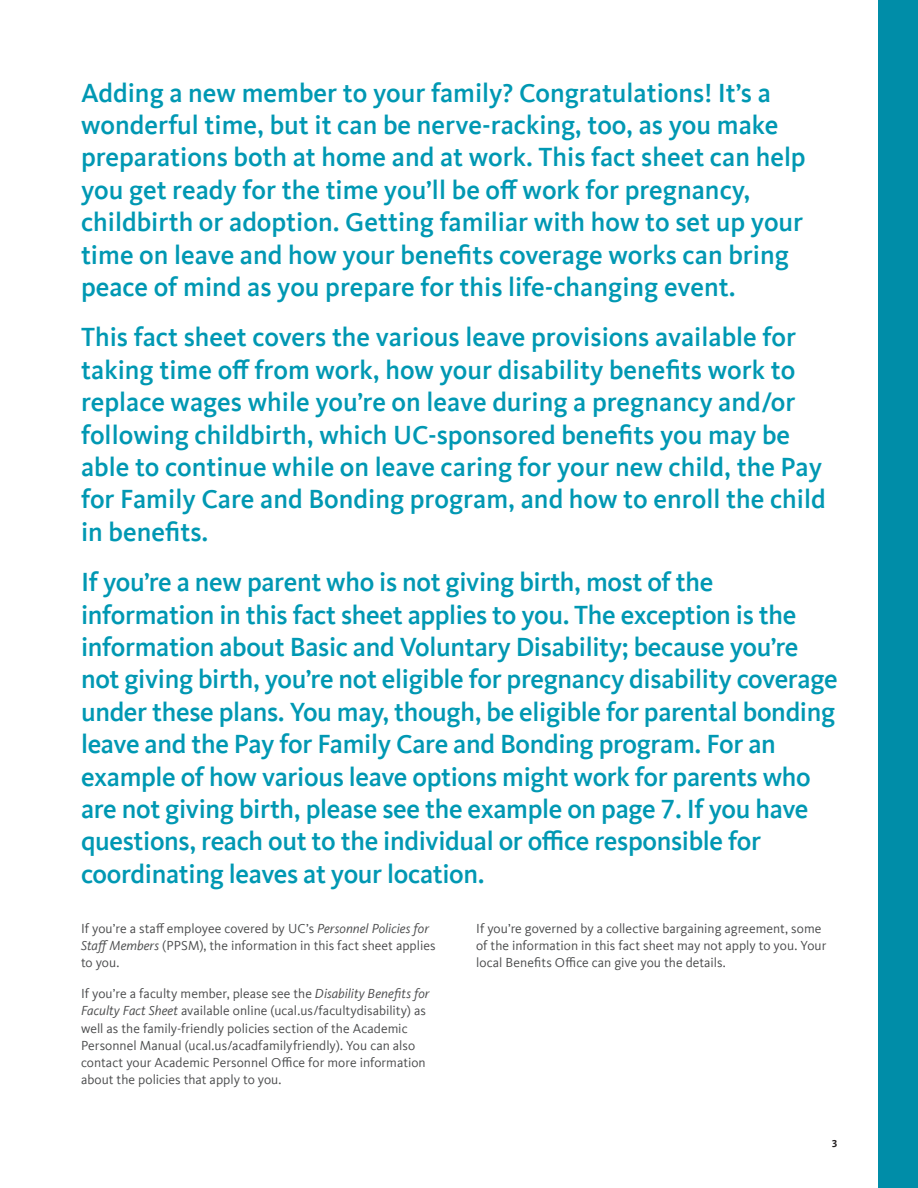
<style>
.page{position:relative;width:918px;height:1188px;background:#fff}
.page>*{position:absolute;margin:0;border:0;box-sizing:border-box;transform-origin:0 0}
.Chapter_Head{font:500 27px/32.4px "Kievit Offc Pro";letter-spacing:-.005em;color:#0098b3}
._2_Col__Body{font:13.5px/17.2px "Kievit Offc Pro";color:#4b4c4d}
.t1{font:700 10.5px "Kievit Offc Pro";color:#231f20}
.s1{font-style:italic}
</style>
<div class="page">
<div style="left:878px;top:0;width:40px;height:1188px;background:#008da8"></div>
<p class="Chapter_Head" style="left:81px;top:76px;width:726px">Adding a new member to your family? Congratulations! It’s a wonderful time, but it can be nerve-racking, too, as you make preparations both at home and at work. This fact sheet can help you get ready for the time you’ll be off work for pregnancy, childbirth or adoption. Getting familiar with how to set up your time on leave and how your benefits coverage works can bring peace of mind as you prepare for this life-changing event.</p>
<p class="Chapter_Head" style="left:81px;top:321px;width:746px">This fact sheet covers the various leave provisions available for taking time off from work, how your disability benefits work to replace wages while you’re on leave during a pregnancy and/or following childbirth, which UC-sponsored benefits you may be able to continue while on leave caring for your new child, the Pay for Family Care and Bonding program, and how to enroll the child in benefits.</p>
<p class="Chapter_Head" style="left:81px;top:566px;width:758px">If you’re a new parent who is not giving birth, most of the information in this fact sheet applies to you. The exception is the information about Basic and Voluntary Disability; because you’re not giving birth, you’re not eligible for pregnancy disability coverage under these plans. You may, though, be eligible for parental bonding leave and the Pay for Family Care and Bonding program. For an example of how various leave options might work for parents who are not giving birth, please see the example on page 7. If you have questions, reach out to the individual or office responsible for coordinating leaves at your location.</p>
<p class="_2_Col__Body" style="left:81px;top:920px;width:356px">If you’re a staff employee covered by UC’s <span class="s1">Personnel Policies for<br>Staff Members</span> (PPSM), the information in this fact sheet applies to you.</p>
<p class="_2_Col__Body" style="left:81px;top:985px;width:350px">If you’re a faculty member, please see the <span class="s1">Disability Benefits for Faculty Fact Sheet</span> available online (ucal.us/facultydisability) as well as the family-friendly policies section of the Academic Personnel Manual (ucal.us/acadfamilyfriendly). You can also contact your Academic Personnel Office for more information about the policies that apply to you.</p>
<p class="_2_Col__Body" style="left:476px;top:920px;width:352px">If you’re governed by a collective bargaining agreement, some of the information in this fact sheet may not apply to you. Your local Benefits Office can give you the details.</p>
<p class="t1" style="left:832px;top:1138px;width:7px">3</p>
</div>
